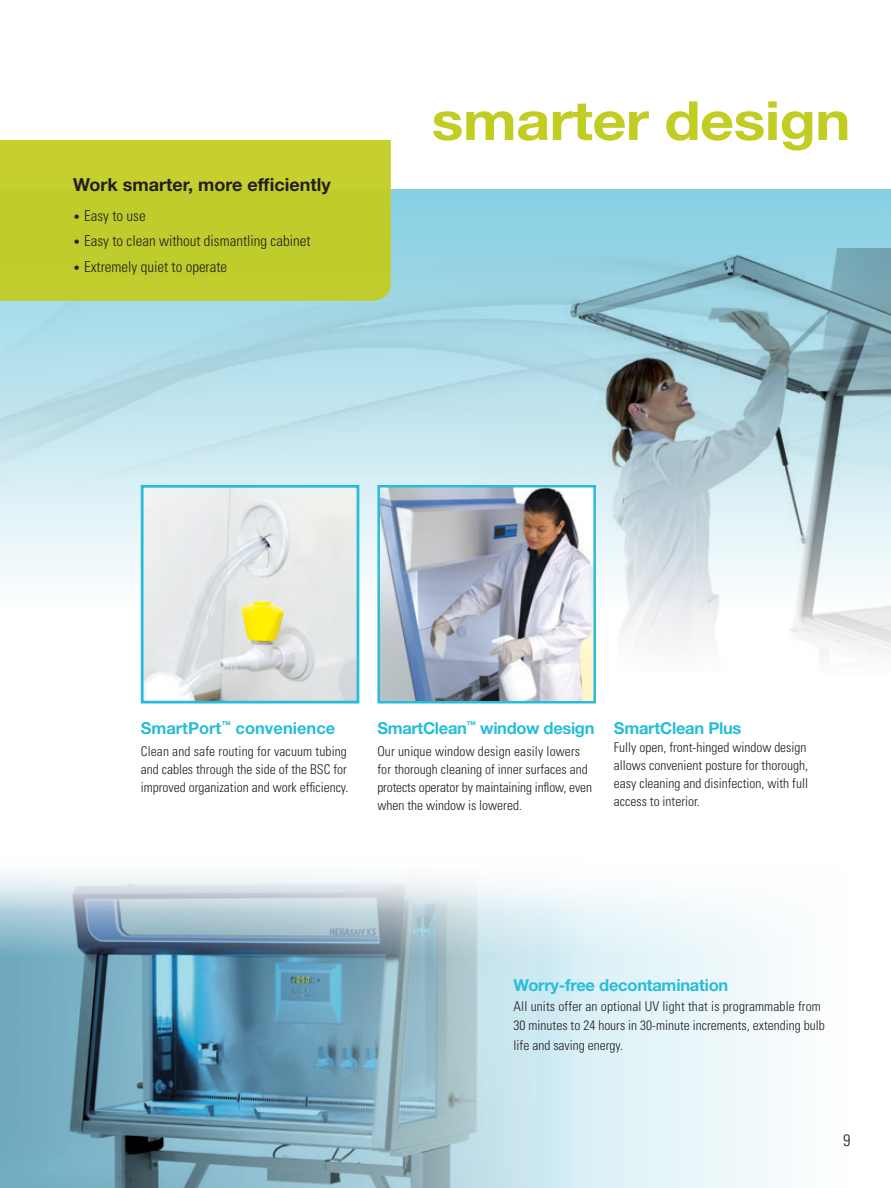
<style>
.page{position:relative;width:891px;height:1188px;background:#fff}
.page>*{position:absolute;margin:0;border:0;box-sizing:border-box;transform-origin:0 0}
.t1{font:700 54px "Helvetica Neue LT Std";letter-spacing:-.01em;color:#c2cd23;scale:1.1 1}
.Box_title{font:700 18px "Helvetica Neue LT Std";color:#231f20}
.body_copy{font:700 16.5px "Helvetica Neue LT Std";letter-spacing:-.015em;color:#28bdd7}
.T3{font:700 16.5px "Helvetica Neue LT Std";letter-spacing:-.02em;color:#28bdd7}
.T3-2{font:700 16.5px "Helvetica Neue LT Std";color:#28bdd7}
.t2{font:300 condensed 16.5px "Univers LT Std";color:#231f20}
.Bullets{font:300 condensed 15px "Univers LT Std";color:#231f20}
.body_copy-2{font:300 condensed 13.5px/18px "Univers LT Std";color:#231f20;text-align:justify}
.s1{font-size:12px}
</style>
<div class="page">
<svg style="left:0;top:189px;width:891px;height:420px"></svg>
<img style="left:0;top:204px;width:891px;height:289px">
<svg style="left:477px;top:243px;width:414px;height:242px;background:#aedce8"></svg>
<img style="left:555px;top:249px;width:336px;height:406px">
<svg style="left:583px;top:956px;width:194px;height:232px;fill:#e8f6f9"></svg>
<div style="left:0;top:853px;width:583px;height:335px;background:#cdeaf3"></div>
<img style="left:0;top:956px;width:510px;height:232px">
<div style="left:0;top:140px;width:391px;height:161px;background:#bfcd2c"></div>
<img style="left:0;top:303px;width:1px;height:204px">
<img style="left:380px;top:488px;width:213px;height:212px">
<div style="left:377px;top:485px;width:219px;height:218px;border:2px solid #28bdd7"></div>
<img style="left:145px;top:489px;width:210px;height:211px">
<div style="left:141px;top:485px;width:218px;height:219px;border:3px solid #28bdd7"></div>
<svg style="left:0;top:912px;width:777px;height:44px"></svg>
<svg style="left:0;top:853px;width:724px;height:59px"></svg>
<p class="Box_title" style="left:73px;top:173px;width:259px">Work smarter, more efficiently</p>
<p class="Bullets" style="left:73px;top:206px;width:74px"><span class="s1">•</span> Easy to use</p>
<p class="Bullets" style="left:73px;top:232px;width:239px"><span class="s1">•</span> Easy to clean without dismantling cabinet</p>
<p class="Bullets" style="left:73px;top:257px;width:156px"><span class="s1">•</span> Extremely quiet to operate</p>
<p class="t1" style="left:432px;top:87px;width:382px">smarter design</p>
<p class="T3-2" style="left:141px;top:718px;width:196px">SmartPort<sup>™</sup> convenience</p>
<p class="body_copy-2" style="left:141px;top:742px;width:209px">Clean and safe routing for vacuum tubing and cables through the side of the BSC for improved organization and work efficiency.</p>
<p class="T3" style="left:377px;top:718px;width:219px">SmartClean<sup>™</sup> window design</p>
<p class="body_copy-2" style="left:377px;top:742px;width:216px;text-align:left">Our unique window design easily lowers for thorough cleaning of inner surfaces and protects operator by maintaining inflow, even when the window is lowered.</p>
<p class="body_copy" style="left:614px;top:718px;width:129px">SmartClean Plus</p>
<p class="body_copy-2" style="left:614px;top:738px;width:196px">Fully open, front-hinged window design allows convenient posture for thorough, easy cleaning and disinfection, with full access to interior.</p>
<p class="body_copy" style="left:514px;top:975px;width:216px">Worry-free decontamination</p>
<p class="body_copy-2" style="left:514px;top:996px;width:313px;line-height:19.5px;text-align:left">All units offer an optional UV light that is programmable from<br>30 minutes to 24 hours in 30-minute increments, extending bulb life and saving energy.</p>
<p class="t2" style="left:843px;top:1130px;width:9px">9</p>
</div>
